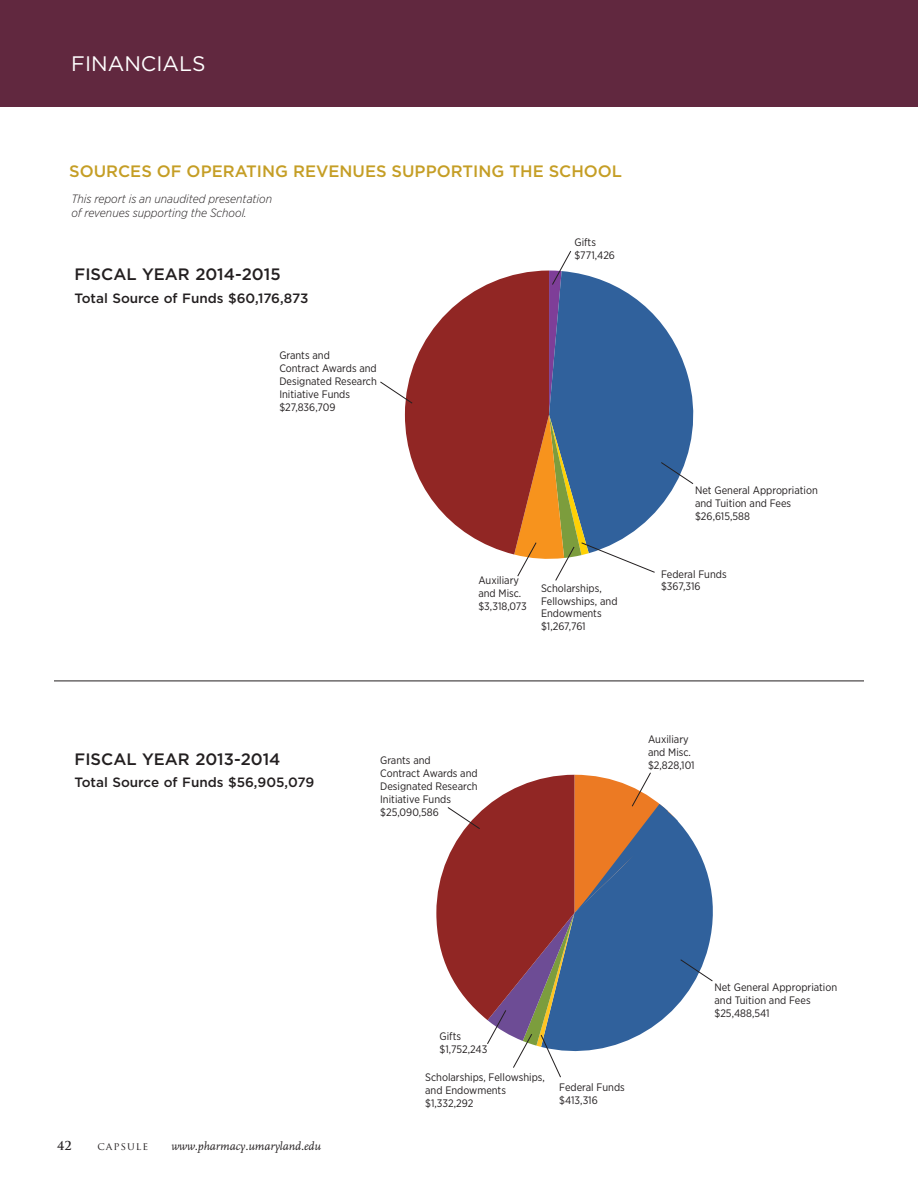
<style>
.page{position:relative;width:918px;height:1188px;background:#fff}
.page>*{position:absolute;margin:0;border:0;box-sizing:border-box;transform-origin:0 0}
.t1{font:21px "Gotham";color:#fff}
.t2{font:500 16.5px "Gotham";color:#c59e25}
.t3{font:500 16.5px "Gotham";color:#231f20}
.t4{font:500 13.5px "Gotham";color:#231f20}
.t5{font:italic 300 12px "Gotham Narrow";color:#231f20}
.t6{font:italic 12px "Scala";color:#231f20}
.t7{font:700 12px "Trajan Pro";color:#231f20}
.t8{font:10.8px/12.9px "Gotham Narrow";color:#231f20}
.t9{font:10.5px "Trajan Pro";letter-spacing:.1em;color:#231f20}
</style>
<div class="page">
<div style="left:0;top:0;width:918px;height:107px;background:#61283f"></div>
<svg style="left:436px;top:772px;width:277px;height:306px"></svg>
<svg style="left:380px;top:251px;width:314px;height:330px"></svg>
<hr style="left:54px;top:681px;width:810px;height:1px;background:#231f20">
<p class="t1" style="left:71px;top:50px;width:136px">FINANCIALS</p>
<p class="t2" style="left:69px;top:160px;width:555px">SOURCES OF OPERATING REVENUES SUPPORTING THE SCHOOL</p>
<p class="t5" style="left:71px;top:191px;width:202px">This report is an unaudited presentation</p>
<p class="t5" style="left:71px;top:206px;width:177px">of revenues supporting the School.</p>
<p class="t3" style="left:75px;top:264px;width:208px">FISCAL YEAR 2014-2015</p>
<p class="t4" style="left:75px;top:289px;width:235px">Total Source of Funds $60,176,873</p>
<p class="t8" style="left:279px;top:349px;width:52px">Grants and</p>
<p class="t8" style="left:279px;top:362px;width:99px">Contract Awards and</p>
<p class="t8" style="left:279px;top:375px;width:99px">Designated Research</p>
<p class="t8" style="left:279px;top:388px;width:72px">Initiative Funds</p>
<p class="t8" style="left:279px;top:401px;width:58px">$27,836,709</p>
<p class="t8" style="left:574px;top:236px;width:23px">Gifts</p>
<p class="t8" style="left:574px;top:249px;width:42px">$771,426</p>
<p class="t8" style="left:695px;top:484px;width:124px">Net General Appropriation</p>
<p class="t8" style="left:695px;top:497px;width:98px">and Tuition and Fees</p>
<p class="t8" style="left:695px;top:510px;width:56px">$26,615,588</p>
<p class="t8" style="left:478px;top:573px;width:42px">Auxiliary</p>
<p class="t8" style="left:478px;top:586px;width:44px">and Misc.</p>
<p class="t8" style="left:478px;top:599px;width:50px">$3,318,073</p>
<p class="t8" style="left:661px;top:567px;width:67px">Federal Funds</p>
<p class="t8" style="left:541px;top:581px;width:62px">Scholarships,</p>
<p class="t8" style="left:661px;top:580px;width:41px">$367,316</p>
<p class="t8" style="left:541px;top:594px;width:78px">Fellowships, and<br>Endowments</p>
<p class="t8" style="left:541px;top:620px;width:46px">$1,267,761</p>
<p class="t3" style="left:75px;top:748px;width:207px">FISCAL YEAR 2013-2014</p>
<p class="t4" style="left:75px;top:773px;width:241px">Total Source of Funds $56,905,079</p>
<p class="t8" style="left:380px;top:754px;width:52px">Grants and</p>
<p class="t8" style="left:380px;top:767px;width:99px">Contract Awards and</p>
<p class="t8" style="left:380px;top:779px;width:99px">Designated Research</p>
<p class="t8" style="left:380px;top:792px;width:72px">Initiative Funds</p>
<p class="t8" style="left:380px;top:805px;width:60px">$25,090,586</p>
<p class="t8" style="left:648px;top:733px;width:42px">Auxiliary</p>
<p class="t8" style="left:648px;top:746px;width:44px">and Misc.</p>
<p class="t8" style="left:648px;top:759px;width:48px">$2,828,101</p>
<p class="t8" style="left:440px;top:1030px;width:23px">Gifts</p>
<p class="t8" style="left:440px;top:1043px;width:49px">$1,752,243</p>
<p class="t8" style="left:714px;top:981px;width:124px">Net General Appropriation</p>
<p class="t8" style="left:714px;top:994px;width:98px">and Tuition and Fees</p>
<p class="t8" style="left:714px;top:1007px;width:57px">$25,488,541</p>
<p class="t7" style="left:57px;top:1138px;width:16px">42</p>
<p class="t9" style="left:97px;top:1139px;width:53px">CAPSULE</p>
<p class="t6" style="left:171px;top:1140px;width:151px">www.pharmacy.umaryland.edu</p>
<p class="t8" style="left:425px;top:1071px;width:121px">Scholarships, Fellowships, and Endowments</p>
<p class="t8" style="left:425px;top:1097px;width:50px">$1,332,292</p>
<p class="t8" style="left:559px;top:1080px;width:67px">Federal Funds $413,316</p>
</div>
